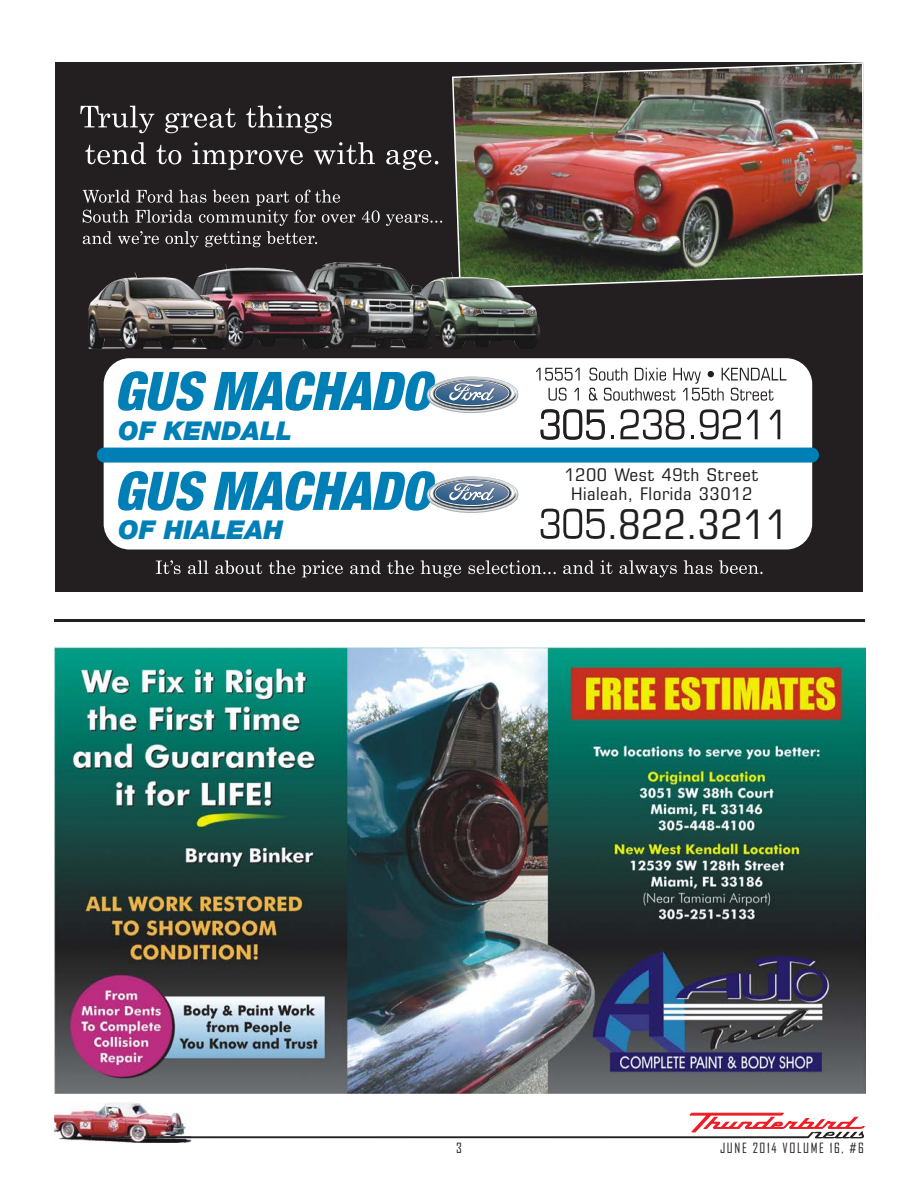
<style>
.page{position:relative;width:918px;height:1188px;background:#fff}
.page>*{position:absolute;margin:0;border:0;box-sizing:border-box;transform-origin:0 0}
.t1{font:italic 900 condensed 53.25px "Helvetica Neue";color:#007fb7}
.t2{font:condensed 40.8px "Square 721 BT";color:#231f20;scale:1.11 1}
.t3{font:italic 900 25.95px "Helvetica Neue";color:#007fb7}
.t4{font:condensed 17.4px/18.9px "Square 721 BT";letter-spacing:.025em;color:#231f20;text-align:center;scale:1.18 1}
.t5{font:13.5px "Agency FB";letter-spacing:.12em;color:#231f20}
</style>
<div class="page">
<div style="left:56px;top:62px;width:807px;height:530px;background:#231f20"></div>
<img style="left:452px;top:62px;width:412px;height:228px">
<svg style="left:85px;top:142px;width:353px;height:28px"></svg>
<svg style="left:80px;top:106px;width:252px;height:27px"></svg>
<svg style="left:83px;top:190px;width:359px;height:57px"></svg>
<div style="left:104px;top:463px;width:708px;height:87px;background:#fff"></div>
<div style="left:104px;top:358px;width:708px;height:90px;background:#fff"></div>
<svg style="left:536px;top:368px;width:250px;height:33px;background:#d7d6d6"></svg>
<svg style="left:769px;top:410px;width:11px;height:29px"></svg>
<svg style="left:747px;top:410px;width:11px;height:29px"></svg>
<svg style="left:700px;top:409px;width:41px;height:31px"></svg>
<svg style="left:620px;top:409px;width:64px;height:31px"></svg>
<svg style="left:541px;top:409px;width:64px;height:31px"></svg>
<svg style="left:541px;top:509px;width:64px;height:30px"></svg>
<svg style="left:427px;top:476px;width:92px;height:37px;background:#a3afbc"></svg>
<svg style="left:427px;top:376px;width:92px;height:37px;background:#a3b0bc"></svg>
<div style="left:97px;top:448px;width:722px;height:15px;background:#007fb7;border-radius:7px"></div>
<svg style="left:156px;top:560px;width:400px;height:18px"></svg>
<svg style="left:563px;top:560px;width:200px;height:17px"></svg>
<img style="left:429px;top:272px;width:27px;height:77px">
<img style="left:301px;top:262px;width:134px;height:86px">
<img style="left:211px;top:264px;width:65px;height:85px">
<img style="left:88px;top:272px;width:142px;height:77px">
<img style="left:54px;top:646px;width:811px;height:447px">
<hr style="left:54px;top:619px;width:811px;height:3px;background:#231f20">
<svg style="left:191px;top:1113px;width:674px;height:25px"></svg>
<img style="left:54px;top:1102px;width:137px;height:41px">
<img style="left:116px;top:1136px;width:75px;height:2px">
<p class="t1" style="left:114px;top:358px;width:318px">GUS MACHADO</p>
<p class="t3" style="left:118px;top:414px;width:175px">OF KENDALL</p>
<p class="t1" style="left:114px;top:458px;width:318px">GUS MACHADO</p>
<p class="t3" style="left:118px;top:514px;width:167px">OF HIALEAH</p>
<p class="t4" style="left:564px;top:466px;width:166px">1200 West 49th Street<br>Hialeah, Florida 33012</p>
<p class="t2" style="left:607px;top:499px;width:165px">.822.3211</p>
<p class="t5" style="left:456px;top:1140px;width:7px">3</p>
<p class="t5" style="left:720px;top:1140px;width:145px">JUNE 2014 VOLUME 16, #6</p>
</div>
